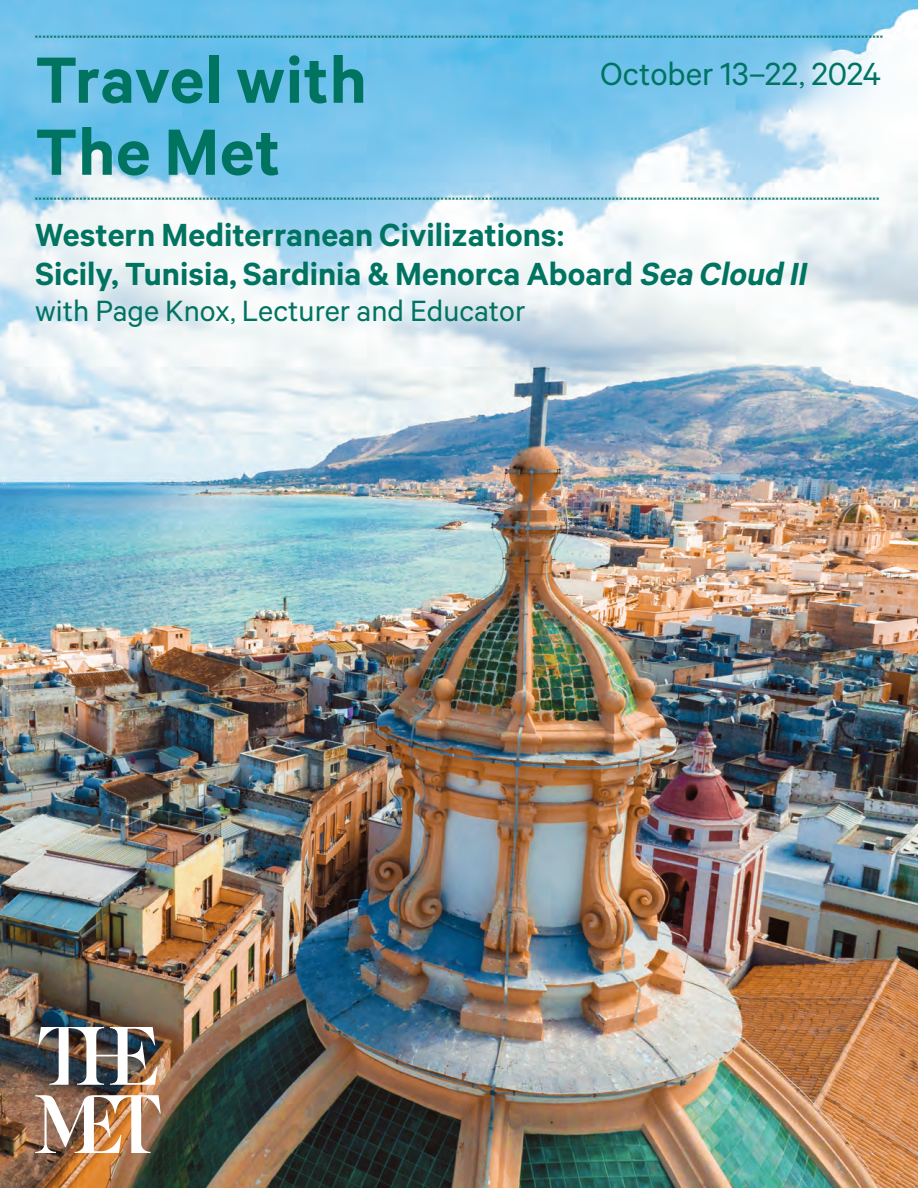
<style>
.page{position:relative;width:918px;height:1188px;background:#fff}
.page>*{position:absolute;margin:0;border:0;box-sizing:border-box;transform-origin:0 0}
.Exterior_Header{font:600 73.5px "The Met Sans";letter-spacing:.01em;color:#007361}
.Exterior_Subheader{font:600 36px/39px "The Met Sans";color:#007361}
.Exterior_Subheader-2{font:36px "The Met Sans";color:#007361}
.Exterior_Subheader-3{font:33px "The Met Sans";color:#007361}
.s1{font-style:italic}
</style>
<div class="page">
<img style="left:0;top:0;width:918px;height:1188px">
<img style="left:35px;top:1095px;width:126px;height:58px">
<img style="left:38px;top:1027px;width:119px;height:58px">
<svg style="left:35px;top:36px;width:848px;height:2px;background:#6dc1eb"></svg>
<svg style="left:35px;top:197px;width:848px;height:3px"></svg>
<p class="Exterior_Header" style="left:35px;top:36px;width:333px">Travel with</p>
<p class="Exterior_Header" style="left:35px;top:108px;width:247px">The Met</p>
<p class="Exterior_Subheader-2" style="left:600px;top:53px;width:283px">October 13–22, 2024</p>
<p class="Exterior_Subheader" style="left:35px;top:214px;width:780px">Western Mediterranean Civilizations:<br>Sicily, Tunisia, Sardinia &amp; Menorca Aboard <span class="s1">Sea Cloud II</span></p>
<p class="Exterior_Subheader-3" style="left:35px;top:292px;width:492px">with Page Knox, Lecturer and Educator</p>
</div>
